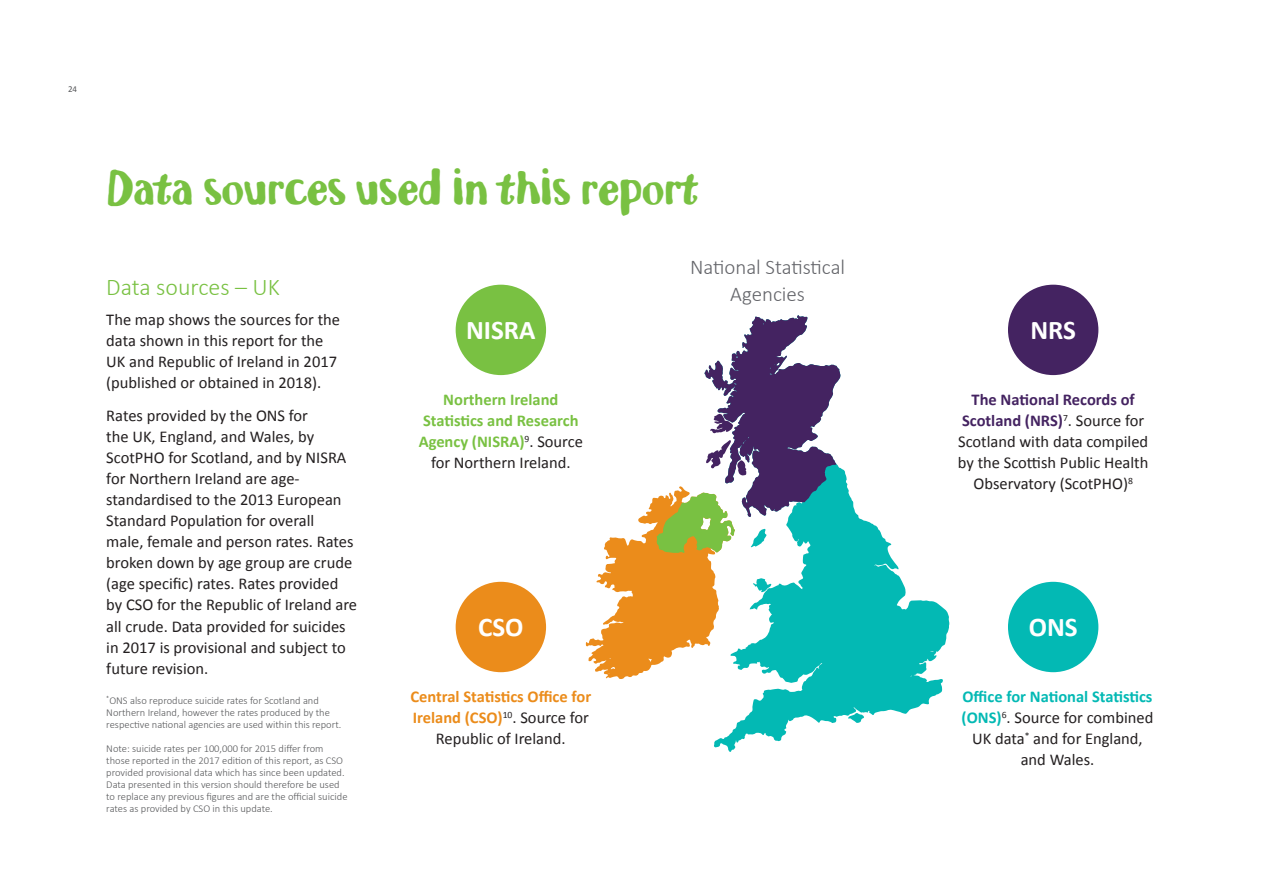
<style>
.page{position:relative;width:1263px;height:893px;background:#fff}
.page>*{position:absolute;margin:0;border:0;box-sizing:border-box;transform-origin:0 0}
.t1{font:45px "Samaritans";color:#79c142}
.t2{font:700 27px "Calibri";color:#fff}
.t3{font:300 24px "Calibri";color:#79c142}
.t4{font:300 21px/27px "Calibri";color:#64656a;text-align:center}
.t5{font:16.5px/21px "Calibri";color:#231f20}
.t6{font:700 16.5px/21px "Calibri";color:#79c142;text-align:center}
.t7{font:700 16.5px/21px "Calibri";color:#eb8c1b;text-align:center}
.t8{font:300 10.5px/12px "Calibri";color:#57585a}
.t9{font:9px "Calibri";color:#57585a}
.s1{font-weight:400;color:#231f20}
.s2{font-weight:700;color:#442361}
.s3{font-weight:700;color:#03b9b4}
</style>
<div class="page">
<svg style="left:714px;top:468px;width:235px;height:284px"></svg>
<svg style="left:848px;top:713px;width:16px;height:10px"></svg>
<svg style="left:586px;top:315px;width:255px;height:364px"></svg>
<div style="left:456px;top:285px;width:90px;height:90px;background:#79c142;border-radius:50%"></div>
<div style="left:1008px;top:285px;width:90px;height:90px;background:#442361;border-radius:50%"></div>
<div style="left:456px;top:582px;width:90px;height:90px;background:#eb8c1b;border-radius:50%"></div>
<div style="left:1008px;top:582px;width:90px;height:90px;background:#03b9b4;border-radius:50%"></div>
<p class="t9" style="left:68px;top:83px;width:11px">24</p>
<h1 class="t1" style="left:106px;top:166px;width:594px">Data sources used in this report</h1>
<h3 class="t3" style="left:106px;top:272px;width:175px">Data sources – UK</h3>
<p class="t5" style="left:106px;top:309px;width:235px">The map shows the sources for the data shown in this report for the<br>UK and Republic of Ireland in 2017 (published or obtained in 2018).</p>
<p class="t5" style="left:106px;top:405px;width:252px">Rates provided by the ONS for<br>the UK, England, and Wales, by<br>ScotPHO for Scotland, and by NISRA for Northern Ireland are age&shy;standardised to the 2013 European<br>Standard Population for overall<br>male, female and person rates. Rates broken down by age group are crude (age specific) rates. Rates provided by CSO for the Republic of Ireland are all crude. Data provided for suicides in 2017 is provisional and subject to future revision.</p>
<p class="t8" style="left:106px;top:694px;width:237px"><sup>*</sup>ONS also reproduce suicide rates for Scotland and<br>Northern Ireland, however the rates produced by the respective national agencies are used within this report.</p>
<p class="t8" style="left:106px;top:743px;width:243px">Note: suicide rates per 100,000 for 2015 differ from those reported in the 2017 edition of this report, as CSO provided provisional data which has since been updated.<br>Data presented in this version should therefore be used to replace any previous figures and are the official suicide rates as provided by CSO in this update.</p>
<p class="t4" style="left:690px;top:253px;width:157px">National Statistical<br>Agencies</p>
<h2 class="t2" style="left:466px;top:312px;width:71px">NISRA</h2>
<h2 class="t2" style="left:1030px;top:312px;width:47px">NRS</h2>
<p class="t6" style="left:419px;top:389px;width:166px">Northern Ireland<br>Statistics and Research<br>Agency (NISRA)<sup>9</sup><span class="s1">. Source for Northern Ireland.</span></p>
<p class="t5" style="left:958px;top:389px;width:192px;text-align:center"><span class="s2">The National Records of<br>Scotland (NRS)</span><sup>7</sup>. Source for<br>Scotland with data compiled by the Scottish Public Health<br>Observatory (ScotPHO)<sup>8</sup></p>
<h2 class="t2" style="left:478px;top:609px;width:47px">CSO</h2>
<h2 class="t2" style="left:1029px;top:609px;width:50px">ONS</h2>
<p class="t7" style="left:410px;top:686px;width:182px">Central Statistics Office for<br>Ireland (CSO)<sup>10</sup><span class="s1">. Source for<br>Republic of Ireland.</span></p>
<p class="t5" style="left:961px;top:686px;width:193px;text-align:center"><span class="s3">Office for National Statistics (ONS)</span><sup>6</sup>. Source for combined<br>UK data<sup>*</sup> and for England, and Wales.</p>
</div>
